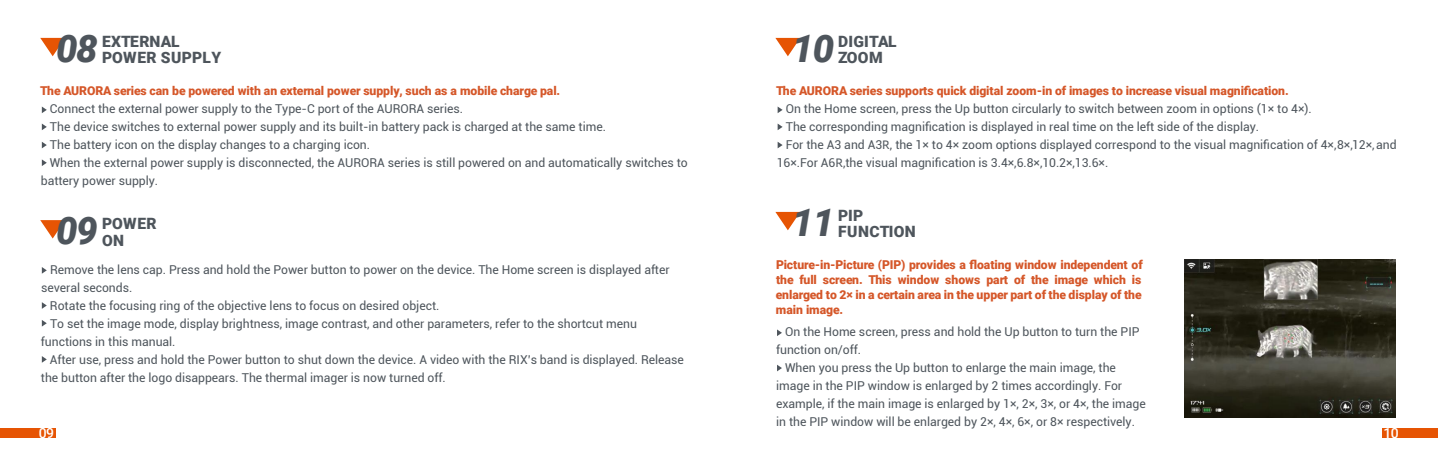
<style>
.page{position:relative;width:1438px;height:472px;background:#fff}
.page>*{position:absolute;margin:0;border:0;box-sizing:border-box;transform-origin:0 0}
.t1{font:italic 900 37.95px "Roboto";letter-spacing:-.035em;color:#4e555c}
.t2{font:900 15.6px/16.5px "Roboto";letter-spacing:.02em;color:#4e555c}
.t3{font:500 13.95px "Roboto";color:#fff}
.t4{font:12.15px "Roboto";letter-spacing:-.005em;color:#4e555c}
.t5{font:900 12.15px/15px "Roboto";letter-spacing:-.005em;color:#d55729;text-align:justify}
.s1{font-family:"Alibaba Pu Hui Ti R"}
</style>
<div class="page">
<svg style="left:40px;top:38px;width:25px;height:18px"></svg>
<div style="left:0;top:428px;width:56px;height:10px;background:#e65403"></div>
<div style="left:1382px;top:428px;width:55px;height:10px;background:#e65403"></div>
<svg style="left:775px;top:38px;width:25px;height:18px"></svg>
<svg style="left:42px;top:107px;width:5px;height:6px"></svg>
<svg style="left:42px;top:124px;width:5px;height:6px"></svg>
<svg style="left:42px;top:142px;width:5px;height:6px"></svg>
<svg style="left:42px;top:159px;width:5px;height:7px"></svg>
<svg style="left:777px;top:107px;width:5px;height:6px"></svg>
<svg style="left:777px;top:124px;width:5px;height:6px"></svg>
<svg style="left:777px;top:142px;width:5px;height:6px"></svg>
<svg style="left:775px;top:212px;width:25px;height:18px"></svg>
<svg style="left:777px;top:329px;width:5px;height:7px"></svg>
<svg style="left:777px;top:365px;width:5px;height:6px"></svg>
<svg style="left:40px;top:220px;width:25px;height:19px"></svg>
<svg style="left:42px;top:267px;width:5px;height:7px"></svg>
<svg style="left:42px;top:356px;width:5px;height:7px"></svg>
<svg style="left:42px;top:302px;width:5px;height:7px"></svg>
<svg style="left:42px;top:320px;width:5px;height:7px"></svg>
<img style="left:1184px;top:260px;width:211px;height:157px">
<h1 class="t1" style="left:56px;top:22px;width:43px">08</h1>
<p class="t2" style="left:102px;top:32px;width:121px">EXTERNAL<br>POWER SUPPLY</p>
<h1 class="t1" style="left:792px;top:22px;width:43px">10</h1>
<p class="t2" style="left:838px;top:32px;width:60px">DIGITAL</p>
<p class="t2" style="left:838px;top:49px;width:46px">ZOOM</p>
<p class="t5" style="left:776px;top:82px;width:514px">The AURORA series supports quick digital zoom-in of images to increase visual magnification.</p>
<p class="t4" style="left:785px;top:100px;width:527px">On the Home screen, press the Up button circularly to switch between zoom in options (1× to 4×).</p>
<p class="t4" style="left:785px;top:118px;width:475px">The corresponding magnification is displayed in real time on the left side of the display.</p>
<p class="t4" style="left:785px;top:136px;width:612px">For the A3 and A3<span class="s1">R</span>, the 1× to 4× zoom options displayed correspond to the visual magnification of 4×,8×,12×,and</p>
<p class="t4" style="left:776px;top:154px;width:333px">16×.For A6<span class="s1">R</span>,the visual magnification is 3.4×,6.8×,10.2×,13.6×.</p>
<p class="t2" style="left:838px;top:206px;width:27px">PIP</p>
<p class="t5" style="left:40px;top:82px;width:521px">The AURORA series can be powered with an external power supply, such as a mobile charge pal.</p>
<p class="t4" style="left:50px;top:100px;width:414px">Connect the external power supply to the Type-C port of the AURORA series.</p>
<p class="t4" style="left:50px;top:118px;width:557px">The device switches to external power supply and its built-in battery pack is charged at the same time.</p>
<p class="t4" style="left:50px;top:136px;width:322px">The battery icon on the display changes to a charging icon.</p>
<p class="t4" style="left:50px;top:154px;width:639px">When the external power supply is disconnected, the AURORA series is still powered on and automatically switches to</p>
<p class="t4" style="left:41px;top:172px;width:119px">battery power supply.</p>
<h1 class="t1" style="left:792px;top:196px;width:43px">11</h1>
<h1 class="t1" style="left:56px;top:204px;width:43px">09</h1>
<p class="t2" style="left:102px;top:215px;width:56px">POWER</p>
<p class="t2" style="left:838px;top:223px;width:79px">FUNCTION</p>
<p class="t5" style="left:776px;top:256px;width:368px">Picture-in-Picture (PIP) provides a floating window independent of the full screen. This window shows part of the image which is enlarged to 2× in a certain area in the upper part of the display of the main image.</p>
<p class="t4" style="left:785px;top:323px;width:356px">On the Home screen, press and hold the Up button to turn the PIP</p>
<p class="t4" style="left:776px;top:341px;width:86px">function on/off.</p>
<p class="t4" style="left:785px;top:359px;width:332px">When you press the Up button to enlarge the main image, the</p>
<p class="t4" style="left:776px;top:377px;width:347px">image in the PIP window is enlarged by 2 times accordingly. For</p>
<p class="t4" style="left:776px;top:395px;width:371px">example, if the main image is enlarged by 1×, 2×, 3×, or 4×, the image</p>
<p class="t4" style="left:776px;top:413px;width:360px">in the PIP window will be enlarged by 2×, 4×, 6×, or 8× respectively.</p>
<p class="t2" style="left:102px;top:231px;width:24px">ON</p>
<p class="t4" style="left:50px;top:261px;width:621px">Remove the lens cap. Press and hold the Power button to power on the device. The Home screen is displayed after</p>
<p class="t4" style="left:41px;top:279px;width:93px">several seconds.</p>
<p class="t4" style="left:50px;top:297px;width:391px">Rotate the focusing ring of the objective lens to focus on desired object.</p>
<p class="t4" style="left:50px;top:315px;width:588px">To set the image mode, display brightness, image contrast, and other parameters, refer to the shortcut menu</p>
<p class="t4" style="left:41px;top:333px;width:136px">functions in this manual.</p>
<p class="t4" style="left:50px;top:351px;width:635px">After use, press and hold the Power button to shut down the device. A video with the RIX’s band is displayed. Release</p>
<p class="t4" style="left:41px;top:369px;width:406px">the button after the logo disappears. The thermal imager is now turned off.</p>
<p class="t3" style="left:39px;top:423px;width:17px">09</p>
<p class="t3" style="left:1383px;top:423px;width:17px">10</p>
</div>
